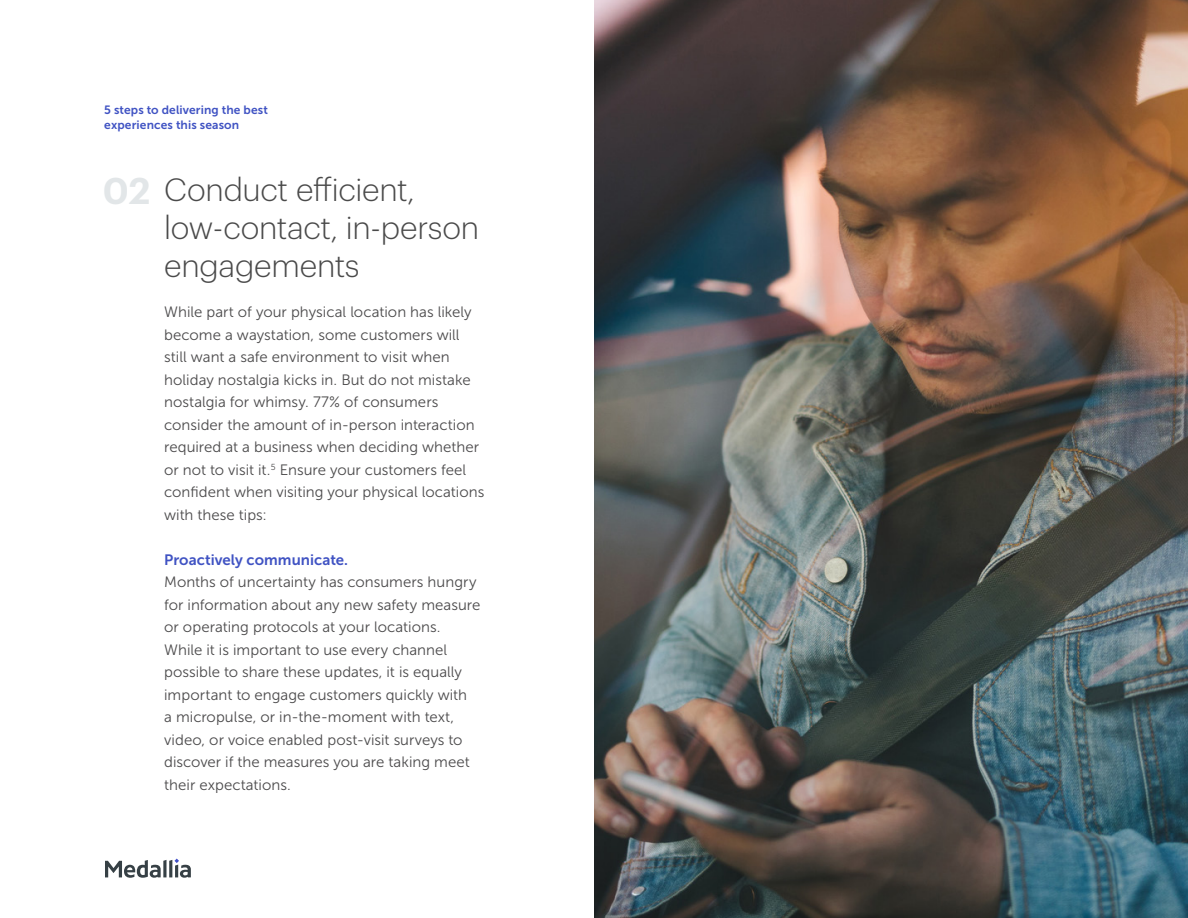
<style>
.page{position:relative;width:1188px;height:918px;background:#fff}
.page>*{position:absolute;margin:0;border:0;box-sizing:border-box;transform-origin:0 0}
.t1{font:600 36.45px "Graphik";color:#e2e6e8}
.H2_Grey{font:300 31.5px/37.8px "Graphik";letter-spacing:-.01em;color:#4a4a4a}
.Body_Paragraph{font:15px/22.5px "Museo Sans 300";color:#4b4a4b}
.Chapter_Heading{font:12px/15px "Museo Sans 700";letter-spacing:.01em;color:#4053c3}
.s1{font-family:"Museo Sans 700";color:#4053c3}
</style>
<div class="page">
<svg style="left:105px;top:859px;width:86px;height:19px"></svg>
<img style="left:594px;top:0;width:594px;height:918px">
<p class="Chapter_Heading" style="left:104px;top:102px;width:165px">5 steps to delivering the best experiences this season</p>
<p class="t1" style="left:103px;top:163px;width:49px">02</p>
<p class="H2_Grey" style="left:164px;top:168px;width:316px">Conduct efficient, low-contact, in-person engagements</p>
<p class="Body_Paragraph" style="left:164px;top:301px;width:322px">While part of your physical location has likely become a waystation, some customers will still want a safe environment to visit when holiday nostalgia kicks in. But do not mistake nostalgia for whimsy. 77% of consumers consider the amount of in-person interaction required at a business when deciding whether or not to visit it.<sup>5</sup> Ensure your customers feel confident when visiting your physical locations with these tips:</p>
<p class="Body_Paragraph" style="left:164px;top:548px;width:318px"><span class="s1">Proactively communicate.<br></span>Months of uncertainty has consumers hungry for information about any new safety measure or operating protocols at your locations.<br>While it is important to use every channel possible to share these updates, it is equally important to engage customers quickly with<br>a micropulse, or in-the-moment with text, video, or voice enabled post-visit surveys to discover if the measures you are taking meet their expectations.</p>
</div>
